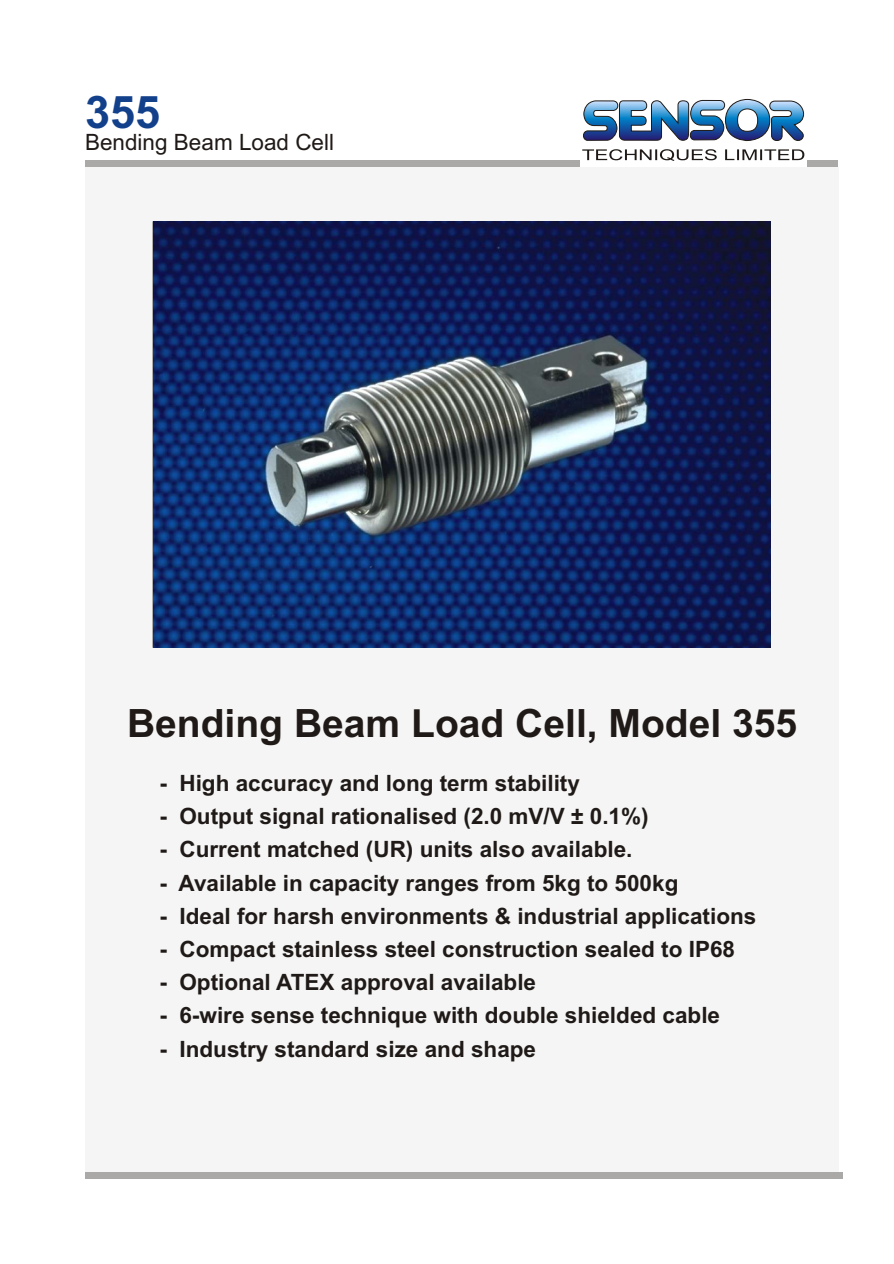
<style>
.page{position:relative;width:894px;height:1264px;background:#fff}
.page>*{position:absolute;margin:0;border:0;box-sizing:border-box;transform-origin:0 0}
.t1{font:700 45px "Arial";color:#12408a}
.t2{font:700 39px "Arial";color:#1f1a17}
.t3{font:700 22.5px "Arial";color:#1f1a17}
.t4{font:22.5px "Arial";color:#1f1a17}
</style>
<div class="page">
<div style="left:85px;top:167px;width:753px;height:1005px;background:#f5f5f5"></div>
<div style="left:85px;top:1172px;width:757px;height:6px;background:#aba8a8"></div>
<img style="left:153px;top:222px;width:616px;height:425px">
<div style="left:85px;top:160px;width:494px;height:7px;background:#aba8a8"></div>
<div style="left:807px;top:160px;width:31px;height:7px;background:#aba8a8"></div>
<svg style="left:582px;top:149px;width:222px;height:12px"></svg>
<svg style="left:583px;top:99px;width:222px;height:43px"></svg>
<h1 class="t1" style="left:85px;top:96px;width:77px">355</h1>
<p class="t4" style="left:85px;top:133px;width:250px">Bending Beam Load Cell</p>
<h2 class="t2" style="left:127px;top:708px;width:671px">Bending Beam Load Cell, Model 355</h2>
<p class="t3" style="left:159px;top:774px;width:422px">- High accuracy and long term stability</p>
<p class="t3" style="left:159px;top:808px;width:490px">- Output signal rationalised (2.0 mV/V ± 0.1%)</p>
<p class="t3" style="left:159px;top:841px;width:474px">- Current matched (UR) units also available.</p>
<p class="t3" style="left:159px;top:874px;width:520px">- Available in capacity ranges from 5kg to 500kg</p>
<p class="t3" style="left:159px;top:907px;width:598px">- Ideal for harsh environments &amp; industrial applications</p>
<p class="t3" style="left:159px;top:940px;width:577px">- Compact stainless steel construction sealed to IP68</p>
<p class="t3" style="left:159px;top:973px;width:378px">- Optional ATEX approval available</p>
<p class="t3" style="left:159px;top:1007px;width:562px">- 6-wire sense technique with double shielded cable</p>
<p class="t3" style="left:159px;top:1040px;width:378px">- Industry standard size and shape</p>
</div>
